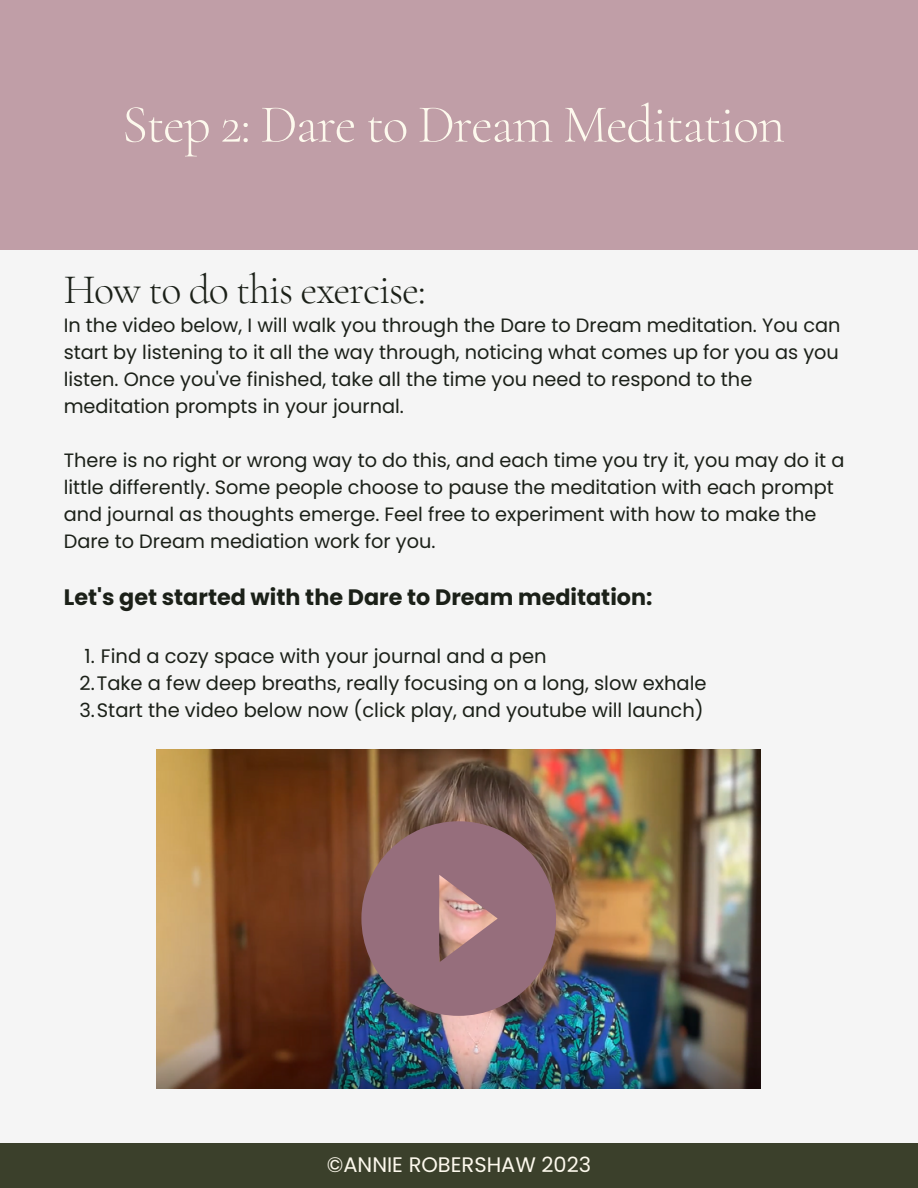
<style>
.page{position:relative;width:918px;height:1188px;background:#f5f5f5}
.page>*{position:absolute;margin:0;border:0;box-sizing:border-box;transform-origin:0 0}
.t1{font:300 54px "Cormorant Garamond";letter-spacing:-.03em;color:#fdf9ed}
.t2{font:300 42px "Cormorant Garamond";letter-spacing:-.03em;color:#1b2018}
.t3{font:700 22.35px "Poppins";color:#1b2018}
.t4{font:21px "Poppins";color:#fdf9ed}
.t5{font:19.5px "Poppins";color:#1b2018}
.t6{font:19.35px/27px "Poppins";color:#1b2018}
</style>
<div class="page">
<div style="left:0;top:0;width:918px;height:250px;background:#c09ea7"></div>
<div style="left:0;top:1143px;width:918px;height:45px;background:#3b402b"></div>
<img style="left:157px;top:750px;width:604px;height:338px">
<svg style="left:361px;top:821px;width:195px;height:195px;background:#8f6b73"></svg>
<p class="t1" style="left:122px;top:92px;width:665px">Step 2: Dare to Dream Meditation</p>
<p class="t2" style="left:64px;top:264px;width:364px">How to do this exercise:</p>
<p class="t6" style="left:64px;top:312px;width:778px">In the video below, I will walk you through the Dare to Dream meditation. You can start by listening to it all the way through, noticing what comes up for you as you listen. Once you've finished, take all the time you need to respond to the meditation prompts in your journal.</p>
<p class="t6" style="left:64px;top:447px;width:782px">There is no right or wrong way to do this, and each time you try it, you may do it a little differently. Some people choose to pause the meditation with each prompt and journal as thoughts emerge. Feel free to experiment with how to make the Dare to Dream mediation work for you.</p>
<p class="t3" style="left:64px;top:582px;width:590px">Let's get started with the Dare to Dream meditation:</p>
<p class="t5" style="left:85px;top:642px;width:464px">1. Find a cozy space with your journal and a pen</p>
<p class="t5" style="left:80px;top:669px;width:629px">2.Take a few deep breaths, really focusing on a long, slow exhale</p>
<p class="t5" style="left:79px;top:696px;width:626px">3.Start the video below now (click play, and youtube will launch)</p>
<p class="t4" style="left:327px;top:1150px;width:266px">©ANNIE ROBERSHAW 2023</p>
</div>
